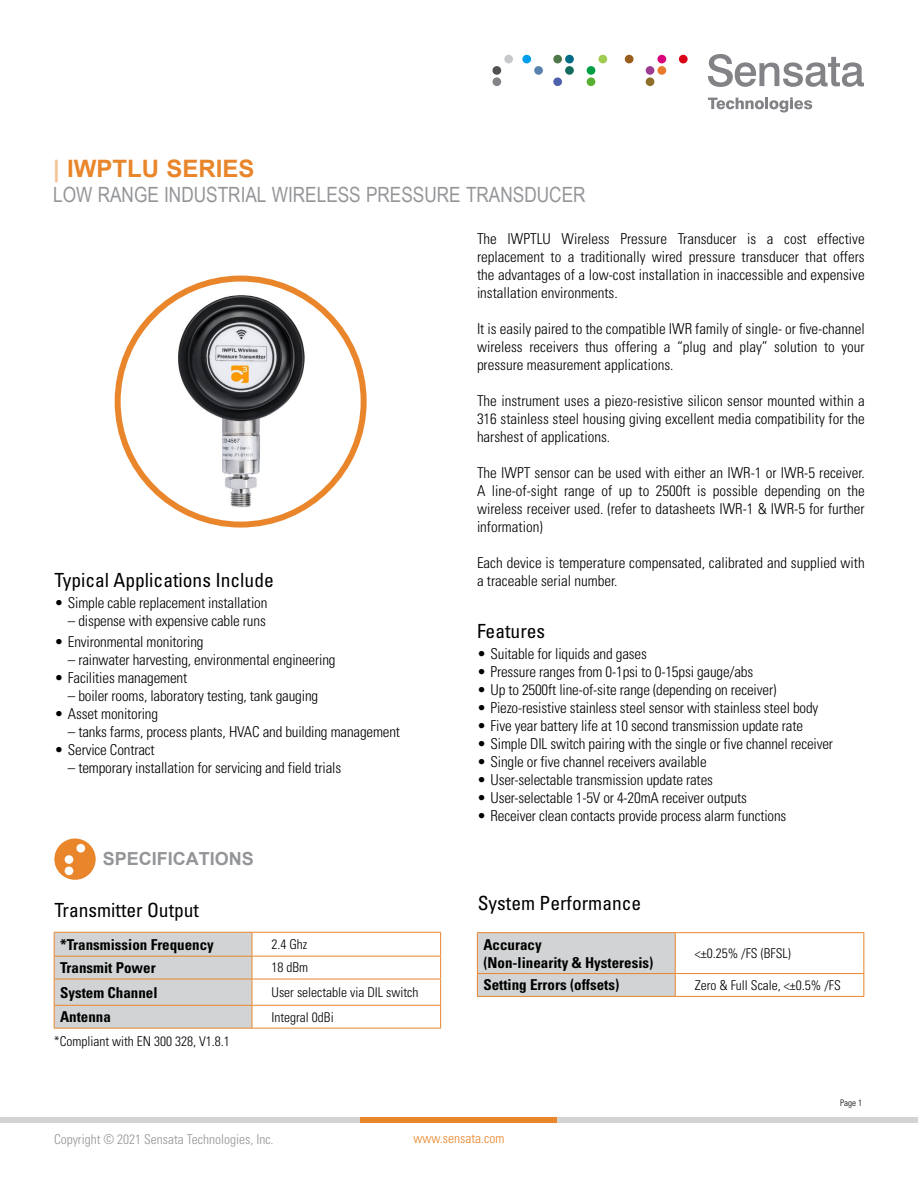
<style>
.page{position:relative;width:918px;height:1188px;background:#fff}
.page>*{position:absolute;margin:0;border:0;box-sizing:border-box;transform-origin:0 0}
.t1{font:700 24px "Arial";color:#e9862c}
.t2{font:21px "Arial Narrow";color:#939598}
.t3{font:condensed 19.5px "Univers LT Std";color:#000}
.t4{font:700 18px "Arial";color:#939598}
.t5{font:300 condensed 15px/18px "Univers LT Std";letter-spacing:-.01em;color:#000;text-align:justify}
.t6{font:700 condensed 15px/18px "Univers LT Std";color:#000}
.t7{font:300 condensed 13.5px "Univers LT Std";color:#000}
.t8{font:300 condensed 13.5px "Univers LT Std";color:#939598}
.t9{font:300 condensed 13.5px "Univers LT Std";color:#e9862c}
.t10{font:300 condensed 9px "Univers LT Std";color:#000}
.s1{color:#f4c396}
</style>
<div class="page">
<svg style="left:708px;top:54px;width:156px;height:33px"></svg>
<svg style="left:708px;top:97px;width:104px;height:15px"></svg>
<div style="left:492px;top:77px;width:9px;height:9px;background:#828287;border-radius:50%"></div>
<div style="left:522px;top:55px;width:9px;height:8px;background:#009eed;border-radius:50%"></div>
<div style="left:534px;top:66px;width:9px;height:9px;background:#5982b0;border-radius:50%"></div>
<div style="left:553px;top:55px;width:9px;height:8px;background:#4f784a;border-radius:50%"></div>
<div style="left:565px;top:55px;width:9px;height:8px;background:#006b87;border-radius:50%"></div>
<div style="left:565px;top:66px;width:9px;height:9px;background:#146b5c;border-radius:50%"></div>
<div style="left:553px;top:77px;width:9px;height:9px;background:#4f61ad;border-radius:50%"></div>
<div style="left:598px;top:55px;width:9px;height:8px;background:#a1cc52;border-radius:50%"></div>
<div style="left:587px;top:66px;width:8px;height:9px;background:#009e45;border-radius:50%"></div>
<div style="left:587px;top:77px;width:8px;height:9px;background:#59b030;border-radius:50%"></div>
<div style="left:657px;top:55px;width:9px;height:8px;background:#d9007a;border-radius:50%"></div>
<div style="left:646px;top:66px;width:8px;height:9px;background:#9c3d91;border-radius:50%"></div>
<div style="left:657px;top:66px;width:9px;height:9px;background:#e87a2b;border-radius:50%"></div>
<div style="left:646px;top:77px;width:8px;height:9px;background:#8c7029;border-radius:50%"></div>
<div style="left:679px;top:55px;width:9px;height:8px;background:#d90017;border-radius:50%"></div>
<div style="left:504px;top:55px;width:9px;height:8px;background:#c7c9cc;border-radius:50%"></div>
<div style="left:492px;top:66px;width:9px;height:9px;background:#525254;border-radius:50%"></div>
<div style="left:625px;top:55px;width:9px;height:8px;background:#995c1a;border-radius:50%"></div>
<div style="left:0;top:1117px;width:918px;height:6px;background:#d1d3d4"></div>
<div style="left:361px;top:1117px;width:196px;height:6px;background:#e9862c"></div>
<hr style="left:252px;top:932px;width:189px;height:1px;background:#e9862c">
<hr style="left:252px;top:956px;width:189px;height:1px;background:#e9862c">
<hr style="left:252px;top:979px;width:189px;height:1px;background:#e9862c">
<hr style="left:54px;top:1028px;width:198px;height:1px;background:#e9862c">
<svg style="left:54px;top:932px;width:199px;height:96px;background:#d2cfcb"></svg>
<hr style="left:252px;top:1005px;width:189px;height:1px;background:#e9862c">
<svg style="left:440px;top:933px;width:1px;height:95px"></svg>
<hr style="left:252px;top:1028px;width:189px;height:1px;background:#e9862c">
<hr style="left:477px;top:932px;width:198px;height:1px;background:#e9862c">
<hr style="left:675px;top:932px;width:189px;height:1px;background:#e9862c">
<hr style="left:863px;top:933px;width:1px;height:40px;background:#e9862c">
<div style="left:477px;top:933px;width:199px;height:63px;background:#d1d3d4"></div>
<hr style="left:675px;top:973px;width:189px;height:1px;background:#e9862c">
<svg style="left:863px;top:974px;width:1px;height:22px"></svg>
<hr style="left:477px;top:996px;width:198px;height:1px;background:#e9862c">
<hr style="left:675px;top:996px;width:189px;height:1px;background:#e9862c">
<svg style="left:54px;top:838px;width:42px;height:42px"></svg>
<img style="left:166px;top:284px;width:149px;height:233px">
<div style="left:115px;top:276px;width:252px;height:252px;border:6px solid #e9862c;border-radius:50%"></div>
<h1 class="t1" style="left:53px;top:153px;width:203px"><span class="s1">|</span> IWPTLU SERIES</h1>
<h2 class="t2" style="left:53px;top:180px;width:534px">LOW RANGE INDUSTRIAL WIRELESS PRESSURE TRANSDUCER</h2>
<h3 class="t3" style="left:54px;top:568px;width:221px">Typical Applications Include</h3>
<p class="t5" style="left:54px;top:594px;width:214px">• Simple cable replacement installation</p>
<p class="t5" style="left:68px;top:612px;width:199px">– dispense with expensive cable runs</p>
<p class="t5" style="left:54px;top:633px;width:151px">• Environmental monitoring</p>
<p class="t5" style="left:68px;top:651px;width:269px">– rainwater harvesting, environmental engineering</p>
<p class="t5" style="left:54px;top:669px;width:134px">• Facilities management</p>
<p class="t5" style="left:68px;top:687px;width:252px">– boiler rooms, laboratory testing, tank gauging</p>
<p class="t5" style="left:54px;top:705px;width:105px">• Asset monitoring</p>
<p class="t5" style="left:68px;top:723px;width:334px">– tanks farms, process plants, HVAC and building management</p>
<p class="t5" style="left:54px;top:741px;width:102px">• Service Contract</p>
<p class="t5" style="left:68px;top:759px;width:275px">– temporary installation for servicing and field trials</p>
<p class="t4" style="left:103px;top:846px;width:153px">SPECIFICATIONS</p>
<h3 class="t3" style="left:54px;top:898px;width:146px">Transmitter Output</h3>
<p class="t6" style="left:60px;top:935px;width:155px">*Transmission Frequency</p>
<p class="t7" style="left:272px;top:936px;width:37px">2.4 Ghz</p>
<p class="t6" style="left:60px;top:959px;width:97px">Transmit Power</p>
<p class="t7" style="left:272px;top:960px;width:38px">18 dBm</p>
<p class="t6" style="left:60px;top:983px;width:99px">System Channel</p>
<p class="t7" style="left:272px;top:984px;width:148px">User selectable via DIL switch</p>
<p class="t6" style="left:60px;top:1008px;width:52px">Antenna</p>
<p class="t7" style="left:272px;top:1009px;width:64px">Integral 0dBi</p>
<p class="t7" style="left:54px;top:1033px;width:178px">*Compliant with EN 300 328, V1.8.1</p>
<p class="t5" style="left:477px;top:230px;width:389px">The IWPTLU Wireless Pressure Transducer is a cost effective replacement to a traditionally wired pressure transducer that offers the advantages of a low-cost installation in inaccessible and expensive installation environments.</p>
<p class="t5" style="left:477px;top:320px;width:389px">It is easily paired to the compatible IWR family of single- or five-channel wireless receivers thus offering a “plug and play” solution to your pressure measurement applications.</p>
<p class="t5" style="left:477px;top:392px;width:389px">The instrument uses a piezo-resistive silicon sensor mounted within a 316 stainless steel housing giving excellent media compatibility for the harshest of applications.</p>
<p class="t5" style="left:477px;top:464px;width:389px">The IWPT sensor can be used with either an IWR-1 or IWR-5 receiver.<br>A line-of-sight range of up to 2500ft is possible depending on the wireless receiver used. (refer to datasheets IWR-1 &amp; IWR-5 for further information)</p>
<p class="t5" style="left:477px;top:554px;width:389px">Each device is temperature compensated, calibrated and supplied with a traceable serial number.</p>
<h3 class="t3" style="left:477px;top:619px;width:70px">Features</h3>
<p class="t5" style="left:477px;top:645px;width:171px">• Suitable for liquids and gases</p>
<p class="t5" style="left:477px;top:663px;width:278px">• Pressure ranges from 0-1psi to 0-15psi gauge/abs</p>
<p class="t5" style="left:477px;top:681px;width:301px">• Up to 2500ft line-of-site range (depending on receiver)</p>
<p class="t5" style="left:477px;top:699px;width:343px">• Piezo-resistive stainless steel sensor with stainless steel body</p>
<p class="t5" style="left:477px;top:717px;width:328px">• Five year battery life at 10 second transmission update rate</p>
<p class="t5" style="left:477px;top:735px;width:358px">• Simple DIL switch pairing with the single or five channel receiver</p>
<p class="t5" style="left:477px;top:753px;width:231px">• Single or five channel receivers available</p>
<p class="t5" style="left:477px;top:771px;width:238px">• User-selectable transmission update rates</p>
<p class="t5" style="left:477px;top:789px;width:272px">• User-selectable 1-5V or 4-20mA receiver outputs</p>
<p class="t5" style="left:477px;top:807px;width:311px">• Receiver clean contacts provide process alarm functions</p>
<h3 class="t3" style="left:478px;top:891px;width:165px">System Performance</h3>
<p class="t6" style="left:483px;top:935px;width:171px">Accuracy<br>(Non-linearity &amp; Hysteresis)</p>
<p class="t7" style="left:695px;top:945px;width:97px">&lt;±0.25% /FS (BFSL)</p>
<p class="t6" style="left:483px;top:976px;width:137px">Setting Errors (offsets)</p>
<p class="t7" style="left:695px;top:977px;width:148px">Zero &amp; Full Scale, &lt;±0.5% /FS</p>
<p class="t10" style="left:840px;top:1098px;width:23px">Page 1</p>
<p class="t8" style="left:54px;top:1131px;width:221px">Copyright © 2021 Sensata Technologies, Inc.</p>
<p class="t9" style="left:414px;top:1130px;width:92px">www.sensata.com</p>
</div>
